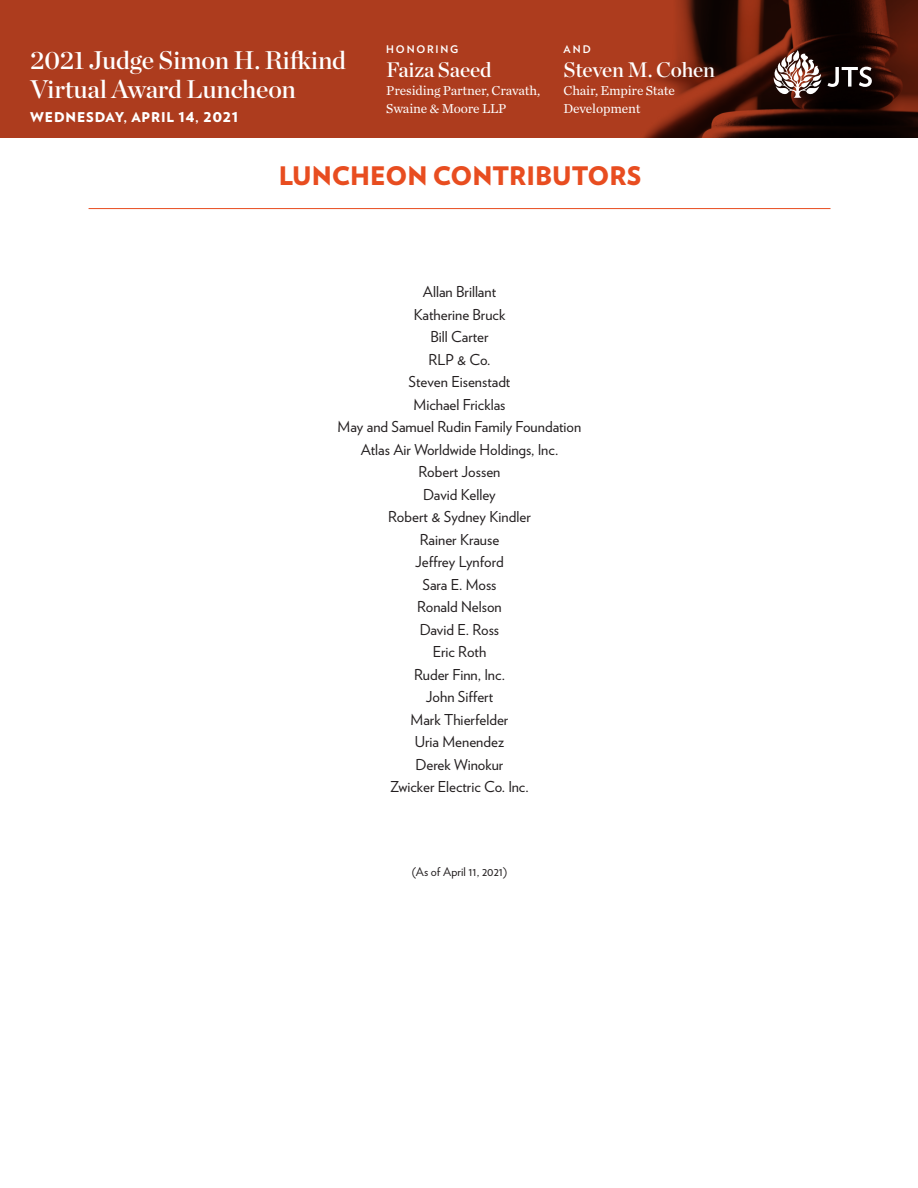
<style>
.page{position:relative;width:918px;height:1188px;background:#fff}
.page>*{position:absolute;margin:0;border:0;box-sizing:border-box;transform-origin:0 0}
.t1{font:25.5px/28.5px "Chronicle Display Semi";letter-spacing:-.01em;color:#fff}
.t2{font:900 25.5px "Verlag";color:#e84d20}
.t3{font:21px "Chronicle Display Semi";letter-spacing:-.01em;color:#fff}
.t4{font:15px/22.5px "Verlag";color:#231f20;text-align:center}
.t5{font:13.5px/18px "Chronicle Text G1";letter-spacing:-.01em;color:#fff}
.t6{font:900 13.5px "Verlag";letter-spacing:.06em;color:#fff}
.t7{font:12px "Verlag";color:#231f20}
.t8{font:700 10.5px "Verlag";letter-spacing:.17em;color:#fff}
</style>
<div class="page">
<hr style="left:89px;top:208px;width:742px;height:1px;background:#e84d20">
<svg style="left:0;top:0;width:918px;height:137px;background:#923218"></svg>
<svg style="left:827px;top:67px;width:45px;height:20px"></svg>
<svg style="left:773px;top:50px;width:48px;height:48px"></svg>
<h1 class="t1" style="left:30px;top:44px;width:317px">2021 Judge Simon H. Rifkind<br>Virtual Award Luncheon</h1>
<p class="t6" style="left:30px;top:106px;width:210px">WEDNESDAY, APRIL 14, 2021</p>
<p class="t8" style="left:386px;top:41px;width:74px">HONORING</p>
<h2 class="t3" style="left:386px;top:53px;width:107px">Faiza Saeed</h2>
<p class="t5" style="left:386px;top:81px;width:155px">Presiding Partner, Cravath,<br>Swaine &amp; Moore LLP</p>
<p class="t8" style="left:564px;top:41px;width:29px">AND</p>
<h2 class="t3" style="left:564px;top:54px;width:153px">Steven M. Cohen</h2>
<p class="t5" style="left:564px;top:81px;width:113px">Chair, Empire State<br>Development</p>
<h1 class="t2" style="left:279px;top:155px;width:364px">LUNCHEON CONTRIBUTORS</h1>
<p class="t4" style="left:338px;top:280px;width:245px">Allan Brillant<br>Katherine Bruck<br>Bill Carter<br>RLP &amp; Co.<br>Steven Eisenstadt<br>Michael Fricklas<br>May and Samuel Rudin Family Foundation<br>Atlas Air Worldwide Holdings, Inc.<br>Robert Jossen<br>David Kelley<br>Robert &amp; Sydney Kindler<br>Rainer Krause<br>Jeffrey Lynford<br>Sara E. Moss<br>Ronald Nelson<br>David E. Ross<br>Eric Roth<br>Ruder Finn, Inc.<br>John Siffert<br>Mark Thierfelder<br>Uria Menendez<br>Derek Winokur<br>Zwicker Electric Co. Inc.</p>
<p class="t7" style="left:412px;top:863px;width:97px">(As of April 11, 2021)</p>
</div>
